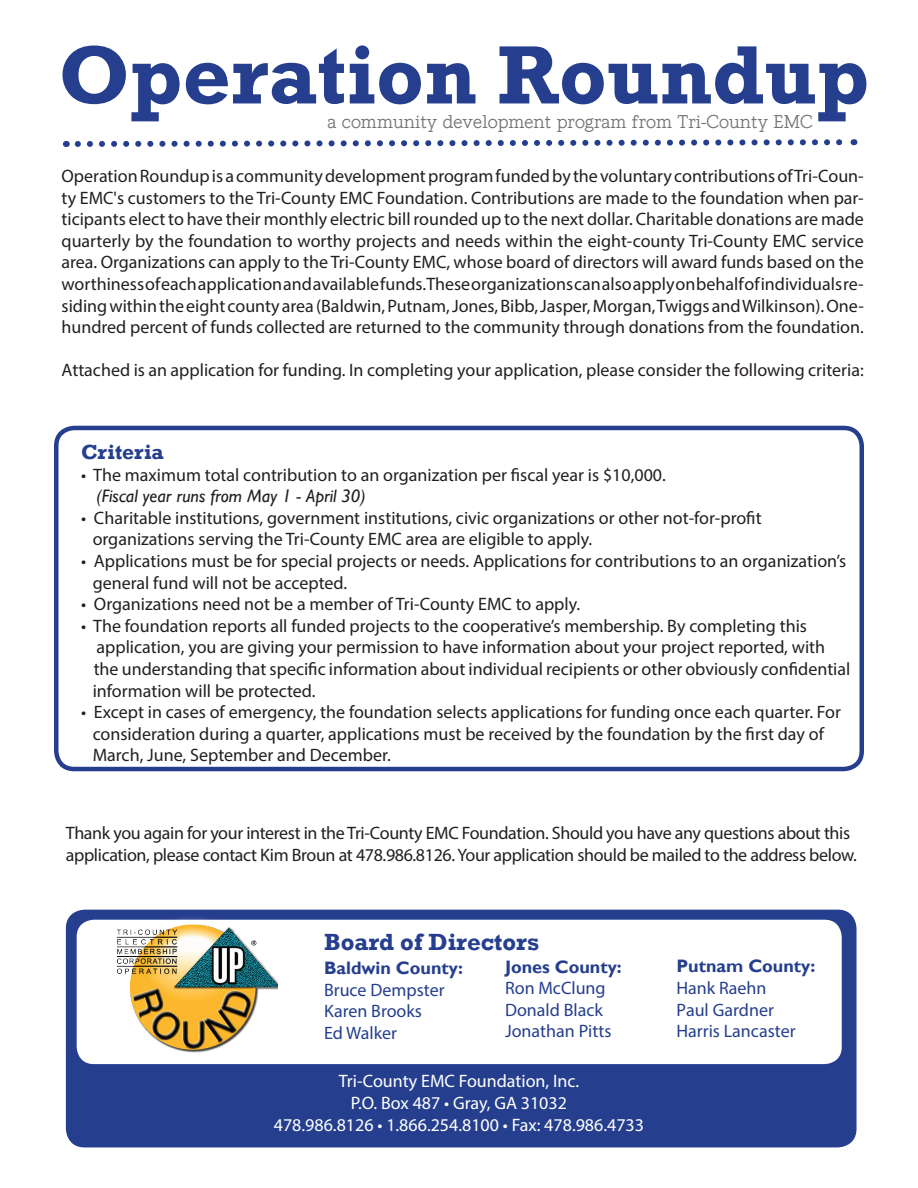
<style>
.page{position:relative;width:918px;height:1188px;background:#fff}
.page>*{position:absolute;margin:0;border:0;box-sizing:border-box;transform-origin:0 0}
.t1{font:700 84px "Rockwell";color:#253f8e}
.t2{font:700 24px "Rockwell";color:#253f8e}
.t3{font:700 21px "Rockwell";color:#253f8e}
.t4{font:18px/21.6px "Myriad Pro";color:#231f20}
.t5{font:18px/21.6px "Myriad Pro";letter-spacing:-.02em;color:#231f20}
.t6{font:18px/21.6px "Myriad Pro";color:#253f8e}
.t7{font:18px/21.6px "Myriad Pro";color:#fff;text-align:center}
.t8{font:18px "Graphos";color:#727477}
.t9{font:700 18px "Gill Sans";color:#253f8e}
.t10{font:italic 18px "Gill Sans";color:#231f20}
.s1{color:#fff}
</style>
<div class="page">
<div style="left:67px;top:910px;width:789px;height:237px;background:#253f8e;border-radius:18px"></div>
<div style="left:66px;top:910px;width:791px;height:237px;border:2px solid #253f8e;border-radius:18px"></div>
<div style="left:76px;top:919px;width:766px;height:146px;background:#fff;border-radius:18px"></div>
<div style="left:75px;top:918px;width:768px;height:148px;border:2px solid #253f8e;border-radius:18px"></div>
<div style="left:107px;top:915px;width:180px;height:146px;background:#fff"></div>
<img style="left:111px;top:915px;width:166px;height:138px">
<div style="left:54px;top:426px;width:810px;height:345px;border:4px solid #253f8e;border-radius:18px"></div>
<svg style="left:66px;top:139px;width:789px;height:8px"></svg>
<h1 class="t1" style="left:58px;top:24px;width:813px">Operation Roundup</h1>
<p class="t8" style="left:328px;top:111px;width:487px">a community development program from Tri-County EMC</p>
<p class="t4" style="left:62px;top:165px;width:804px;text-align:justify">Operation Roundup is a community development program funded by the voluntary contributions of Tri-Coun&shy;ty EMC's customers to the Tri-County EMC Foundation. Contributions are made to the foundation when par&shy;ticipants elect to have their monthly electric bill rounded up to the next dollar. Charitable donations are made quarterly by the foundation to worthy projects and needs within the eight-county Tri-County EMC service area. Organizations can apply to the Tri-County EMC, whose board of directors will award funds based on the worthiness of each application and available funds. These organizations can also apply on behalf of individuals re&shy;siding within the eight county area (Baldwin, Putnam, Jones, Bibb, Jasper, Morgan, Twiggs and Wilkinson). One&shy;hundred percent of funds collected are returned to the community through donations from the foundation.</p>
<p class="t4" style="left:62px;top:359px;width:804px">Attached is an application for funding. In completing your application, please consider the following criteria:</p>
<p class="t3" style="left:81px;top:439px;width:84px">Criteria</p>
<p class="t4" style="left:81px;top:463px;width:586px">• The maximum total contribution to an organization per fiscal year is $10,000.</p>
<p class="t10" style="left:97px;top:486px;width:271px">(Fiscal year runs from May 1 - April 30)</p>
<p class="t4" style="left:93px;top:507px;width:670px;text-indent:-11px">• Charitable institutions, government institutions, civic organizations or other not-for-profit organizations serving the Tri-County EMC area are eligible to apply.</p>
<p class="t4" style="left:93px;top:550px;width:755px;text-indent:-11px">• Applications must be for special projects or needs. Applications for contributions to an organization’s general fund will not be accepted.</p>
<p class="t4" style="left:81px;top:593px;width:501px">• Organizations need not be a member of Tri-County EMC to apply.</p>
<p class="t4" style="left:93px;top:615px;width:759px;text-indent:-11px">• The foundation reports all funded projects to the cooperative’s membership. By completing this application, you are giving your permission to have information about your project reported, with the understanding that specific information about individual recipients or other obviously confidential information will be protected.</p>
<p class="t4" style="left:93px;top:701px;width:750px;text-indent:-11px">• Except in cases of emergency, the foundation selects applications for funding once each quarter. For consideration during a quarter, applications must be received by the foundation by the first day of<br>March, June, September and December.</p>
<p class="t5" style="left:66px;top:822px;width:793px">Thank you again for your interest in the Tri-County EMC Foundation. Should you have any questions about this application, please contact Kim Broun at 478.986.8126. Your application should be mailed to the address below.</p>
<h2 class="t2" style="left:324px;top:927px;width:225px">Board of Directors<span class="s1">:</span></h2>
<p class="t9" style="left:324px;top:957px;width:140px">Baldwin County:</p>
<p class="t6" style="left:324px;top:979px;width:122px">Bruce Dempster<br>Karen Brooks<br>Ed Walker</p>
<p class="t9" style="left:505px;top:956px;width:118px">Jones County:</p>
<p class="t6" style="left:505px;top:977px;width:108px;line-height:21.1px">Ron McClung<br>Donald Black<br>Jonathan Pitts</p>
<p class="t7" style="left:274px;top:1070px;width:372px">Tri-County EMC Foundation, Inc.<br>P.O. Box 487 • Gray, GA 31032<br>478.986.8126 • 1.866.254.8100 • Fax: 478.986.4733</p>
<p class="t9" style="left:676px;top:956px;width:140px">Putnam County:</p>
<p class="t6" style="left:676px;top:977px;width:127px">Hank Raehn<br>Paul Gardner<br>Harris Lancaster<span class="s1">r</span></p>
</div>
